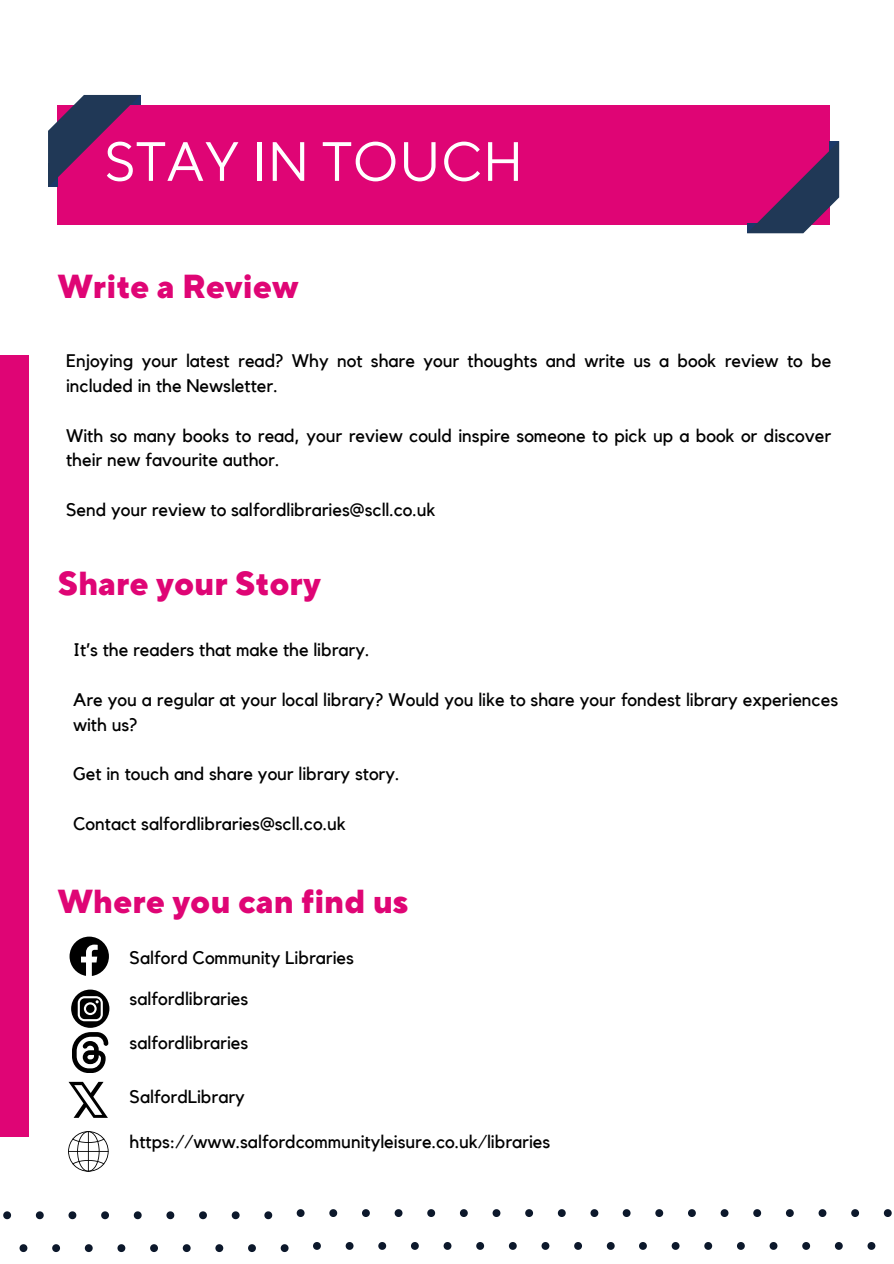
<style>
.page{position:relative;width:894px;height:1264px;background:#fff}
.page>*{position:absolute;margin:0;border:0;box-sizing:border-box;transform-origin:0 0}
.t1{font:55.2px "TT Norms Pro";color:#fff}
.t2{font:800 33.15px "TT Norms Pro";color:#df0575}
.t3{font:18.15px/24.8px "Kollektif";color:#000}
</style>
<div class="page">
<div style="left:58px;top:104px;width:771px;height:120px;background:#df0575"></div>
<div style="left:0;top:356px;width:29px;height:780px;background:#df0575"></div>
<svg style="left:3px;top:1211px;width:8px;height:8px"></svg>
<svg style="left:36px;top:1211px;width:8px;height:8px"></svg>
<svg style="left:68px;top:1211px;width:8px;height:8px"></svg>
<svg style="left:101px;top:1211px;width:8px;height:8px"></svg>
<svg style="left:134px;top:1211px;width:8px;height:8px"></svg>
<svg style="left:166px;top:1211px;width:8px;height:8px"></svg>
<svg style="left:199px;top:1211px;width:8px;height:8px"></svg>
<svg style="left:232px;top:1211px;width:7px;height:8px"></svg>
<svg style="left:264px;top:1211px;width:8px;height:8px"></svg>
<svg style="left:20px;top:1244px;width:7px;height:7px"></svg>
<svg style="left:52px;top:1244px;width:8px;height:7px"></svg>
<svg style="left:85px;top:1244px;width:8px;height:7px"></svg>
<svg style="left:117px;top:1244px;width:8px;height:7px"></svg>
<svg style="left:150px;top:1244px;width:8px;height:7px"></svg>
<svg style="left:183px;top:1244px;width:7px;height:7px"></svg>
<svg style="left:215px;top:1244px;width:8px;height:7px"></svg>
<svg style="left:248px;top:1244px;width:8px;height:7px"></svg>
<svg style="left:280px;top:1244px;width:8px;height:7px"></svg>
<svg style="left:296px;top:1209px;width:8px;height:7px"></svg>
<svg style="left:329px;top:1209px;width:8px;height:7px"></svg>
<svg style="left:362px;top:1209px;width:8px;height:7px"></svg>
<svg style="left:394px;top:1209px;width:8px;height:7px"></svg>
<svg style="left:427px;top:1209px;width:8px;height:7px"></svg>
<svg style="left:460px;top:1209px;width:7px;height:7px"></svg>
<svg style="left:492px;top:1209px;width:8px;height:7px"></svg>
<svg style="left:525px;top:1209px;width:8px;height:7px"></svg>
<svg style="left:557px;top:1209px;width:8px;height:7px"></svg>
<svg style="left:590px;top:1209px;width:8px;height:7px"></svg>
<svg style="left:313px;top:1242px;width:8px;height:7px"></svg>
<svg style="left:345px;top:1242px;width:8px;height:7px"></svg>
<svg style="left:378px;top:1242px;width:8px;height:7px"></svg>
<svg style="left:411px;top:1242px;width:7px;height:7px"></svg>
<svg style="left:443px;top:1242px;width:8px;height:7px"></svg>
<svg style="left:476px;top:1242px;width:8px;height:7px"></svg>
<svg style="left:508px;top:1242px;width:8px;height:7px"></svg>
<svg style="left:541px;top:1242px;width:8px;height:7px"></svg>
<svg style="left:574px;top:1242px;width:8px;height:7px"></svg>
<svg style="left:606px;top:1242px;width:8px;height:7px"></svg>
<svg style="left:622px;top:1209px;width:8px;height:7px"></svg>
<svg style="left:655px;top:1209px;width:8px;height:7px"></svg>
<svg style="left:688px;top:1209px;width:7px;height:7px"></svg>
<svg style="left:720px;top:1209px;width:8px;height:7px"></svg>
<svg style="left:753px;top:1209px;width:8px;height:7px"></svg>
<svg style="left:785px;top:1209px;width:8px;height:7px"></svg>
<svg style="left:818px;top:1209px;width:8px;height:7px"></svg>
<svg style="left:851px;top:1209px;width:7px;height:7px"></svg>
<svg style="left:883px;top:1209px;width:8px;height:7px"></svg>
<svg style="left:639px;top:1242px;width:7px;height:7px"></svg>
<svg style="left:671px;top:1242px;width:8px;height:7px"></svg>
<svg style="left:704px;top:1242px;width:8px;height:7px"></svg>
<svg style="left:737px;top:1242px;width:7px;height:7px"></svg>
<svg style="left:769px;top:1242px;width:8px;height:7px"></svg>
<svg style="left:802px;top:1242px;width:7px;height:7px"></svg>
<svg style="left:834px;top:1242px;width:8px;height:7px"></svg>
<svg style="left:867px;top:1242px;width:8px;height:7px"></svg>
<svg style="left:48px;top:95px;width:92px;height:92px"></svg>
<svg style="left:746px;top:141px;width:92px;height:92px"></svg>
<svg style="left:69px;top:936px;width:40px;height:40px"></svg>
<svg style="left:71px;top:989px;width:38px;height:83px"></svg>
<svg style="left:68px;top:1081px;width:40px;height:36px"></svg>
<svg style="left:68px;top:1131px;width:41px;height:40px"></svg>
<hr style="left:68px;top:1150px;width:41px;height:1px;background:#000">
<h1 class="t1" style="left:104px;top:128px;width:421px">STAY IN TOUCH</h1>
<h2 class="t2" style="left:58px;top:266px;width:242px">Write a Review</h2>
<p class="t3" style="left:66px;top:349px;width:766px">Enjoying your latest read? Why not share your thoughts and write us a book review to be included in the Newsletter.</p>
<p class="t3" style="left:66px;top:423px;width:766px">With so many books to read, your review could inspire someone to pick up a book or discover their new favourite author.</p>
<p class="t3" style="left:66px;top:498px;width:371px">Send your review to salfordlibraries@scll.co.uk</p>
<h2 class="t2" style="left:58px;top:563px;width:264px">Share your Story</h2>
<p class="t3" style="left:73px;top:638px;width:298px">It’s the readers that make the library.</p>
<p class="t3" style="left:73px;top:688px;width:766px">Are you a regular at your local library? Would you like to share your fondest library experiences with us?</p>
<p class="t3" style="left:73px;top:762px;width:328px">Get in touch and share your library story.</p>
<p class="t3" style="left:73px;top:811px;width:274px">Contact salfordlibraries@scll.co.uk</p>
<h2 class="t2" style="left:58px;top:881px;width:352px">Where you can find us</h2>
<p class="t3" style="left:129px;top:945px;width:226px">Salford Community Libraries</p>
<p class="t3" style="left:129px;top:987px;width:120px">salfordlibraries</p>
<p class="t3" style="left:129px;top:1031px;width:120px">salfordlibraries</p>
<p class="t3" style="left:129px;top:1085px;width:117px">SalfordLibrary</p>
<p class="t3" style="left:129px;top:1130px;width:422px">https://www.salfordcommunityleisure.co.uk/libraries</p>
</div>
